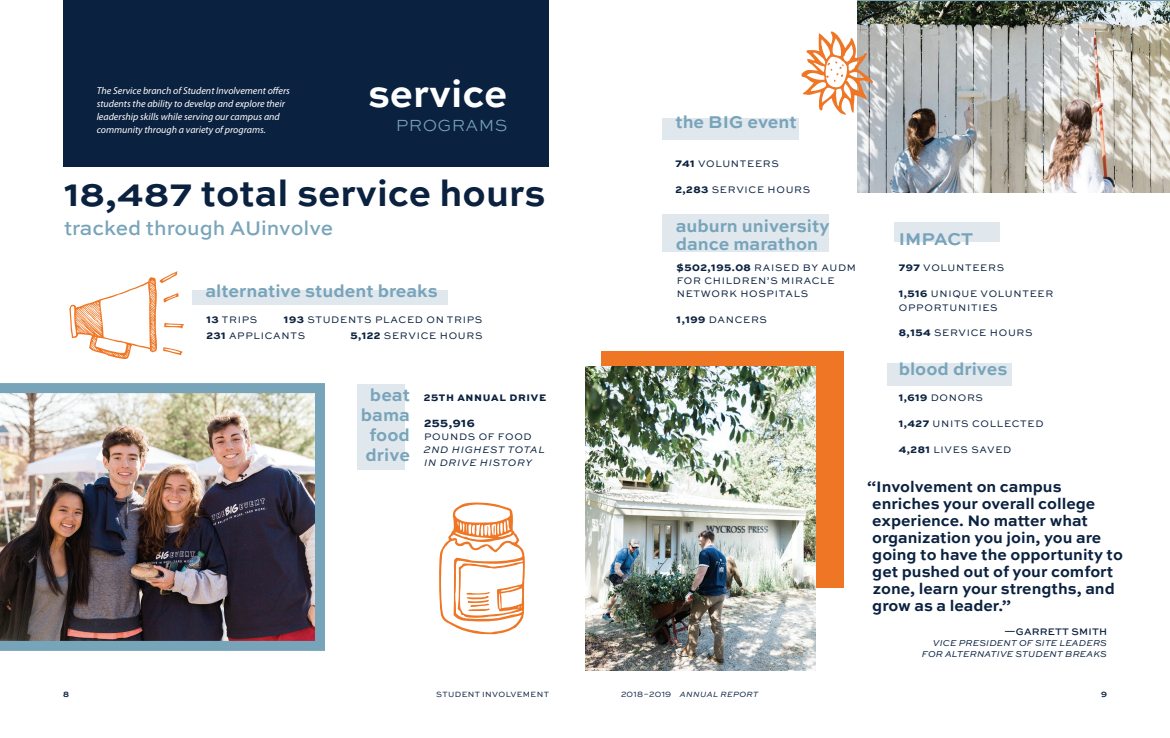
<style>
.page{position:relative;width:1170px;height:738px;background:#fff}
.page>*{position:absolute;margin:0;border:0;box-sizing:border-box;transform-origin:0 0}
.t1{font:700 39.3px "Sweet Sans Pro";color:#fff}
.t2{font:700 37.8px "Sweet Sans Pro";color:#0a213f}
.t3{font:500 20.8px "Sweet Sans Pro";color:#78a4ba}
.t4{font:700 18px/20px "Sweet Sans Pro";color:#78a4ba}
.t5{font:300 17px "Sweet Sans Pro";letter-spacing:.02em;color:#78a4ba}
.t6{font:700 16px/17px "Sweet Sans Pro";color:#0a213f}
.t7{font:800 11px "Sweet Sans Pro";letter-spacing:.05em;color:#0a213f}
.t8{font:10px/16px "Sweet Sans Pro";letter-spacing:.07em;color:#0a213f}
.t9{font:italic 10px/13px "Myriad Pro";color:#fff}
.t10{font:italic 10px/13px "Sweet Sans Pro";letter-spacing:.07em;color:#0a213f}
.t11{font:800 10px "Sweet Sans Pro";letter-spacing:.07em;color:#0a213f}
.t12{font:500 10px "Sweet Sans Pro";letter-spacing:.02em;color:#0a213f}
.t13{font:italic 9px/11px "Sweet Sans Pro";letter-spacing:.02em;color:#0a213f;text-align:right}
.t14{font:italic 8px "Sweet Sans Pro";letter-spacing:.045em;color:#0a213f}
.t15{font:8px "Sweet Sans Pro";letter-spacing:.045em;color:#0a213f}
.t16{font:700 8px "Sweet Sans Pro";color:#0a213f}
.s1{font-weight:800}
.s2{font-style:normal}
</style>
<div class="page">
<div style="left:601px;top:351px;width:242px;height:236px;background:#ee7625"></div>
<div style="left:192px;top:290px;width:256px;height:15px;background:#e0e8ee"></div>
<div style="left:662px;top:214px;width:166px;height:38px;background:#e0e8ee"></div>
<div style="left:895px;top:222px;width:105px;height:20px;background:#e0e8ee"></div>
<div style="left:887px;top:363px;width:125px;height:23px;background:#e0e8ee"></div>
<div style="left:357px;top:385px;width:47px;height:85px;background:#e0e8ee"></div>
<div style="left:63px;top:0;width:486px;height:167px;background:#0a213f"></div>
<img style="left:857px;top:1px;width:313px;height:192px">
<svg style="left:801px;top:29px;width:73px;height:86px"></svg>
<img style="left:0;top:383px;width:325px;height:268px">
<svg style="left:69px;top:271px;width:115px;height:88px"></svg>
<svg style="left:439px;top:502px;width:86px;height:133px"></svg>
<img style="left:585px;top:367px;width:230px;height:303px">
<div style="left:662px;top:118px;width:137px;height:22px;background:#e0e8ee"></div>
<p class="t9" style="left:97px;top:83px;width:195px">The Service branch of Student Involvement offers students the ability to develop and explore their leadership skills while serving our campus and community through a variety of programs.</p>
<h1 class="t1" style="left:368px;top:64px;width:141px">service</h1>
<h3 class="t5" style="left:396px;top:113px;width:113px">PROGRAMS</h3>
<h2 class="t2" style="left:64px;top:165px;width:483px">18,487 total service hours</h2>
<h3 class="t3" style="left:64px;top:213px;width:271px">tracked through AUinvolve</h3>
<h3 class="t4" style="left:205px;top:280px;width:234px">alternative student breaks</h3>
<p class="t8" style="left:206px;top:311px;width:100px"><span class="s1">13</span> TRIPS<br><span class="s1">231</span> APPLICANTS</p>
<p class="t8" style="left:284px;top:311px;width:200px;text-align:right"><span class="s1">193</span> STUDENTS PLACED ON TRIPS<br><span class="s1">5,122</span> SERVICE HOURS</p>
<h3 class="t4" style="left:361px;top:384px;width:51px;text-align:center">beat bama food drive</h3>
<p class="t11" style="left:424px;top:390px;width:124px">25TH ANNUAL DRIVE</p>
<p class="t7" style="left:424px;top:415px;width:52px">255,916</p>
<p class="t8" style="left:424px;top:428px;width:109px">POUNDS OF FOOD</p>
<p class="t10" style="left:424px;top:443px;width:122px">2ND HIGHEST TOTAL<br>IN DRIVE HISTORY</p>
<h3 class="t4" style="left:675px;top:111px;width:123px">the BIG event</h3>
<p class="t8" style="left:675px;top:155px;width:105px"><span class="s1">741</span> VOLUNTEERS</p>
<p class="t8" style="left:675px;top:181px;width:136px"><span class="s1">2,283</span> SERVICE HOURS</p>
<h3 class="t4" style="left:676px;top:216px;width:155px;line-height:18px">auburn university dance marathon</h3>
<p class="t8" style="left:677px;top:261px;width:181px;line-height:13px"><span class="s1">$502,195.08</span> RAISED BY AUDM<br>FOR CHILDREN’S MIRACLE<br>NETWORK HOSPITALS</p>
<p class="t8" style="left:677px;top:311px;width:92px"><span class="s1">1,199</span> DANCERS</p>
<h3 class="t4" style="left:899px;top:228px;width:76px">IMPACT</h3>
<p class="t8" style="left:899px;top:259px;width:107px"><span class="s1">797</span> VOLUNTEERS</p>
<p class="t8" style="left:899px;top:286px;width:156px;line-height:14px"><span class="s1">1,516</span> UNIQUE VOLUNTEER<br>OPPORTUNITIES</p>
<p class="t8" style="left:899px;top:324px;width:135px"><span class="s1">8,154</span> SERVICE HOURS</p>
<h3 class="t4" style="left:899px;top:358px;width:110px">blood drives</h3>
<p class="t8" style="left:899px;top:389px;width:86px"><span class="s1">1,619</span> DONORS</p>
<p class="t8" style="left:899px;top:415px;width:146px"><span class="s1">1,427</span> UNITS COLLECTED</p>
<p class="t8" style="left:899px;top:441px;width:114px"><span class="s1">4,281</span> LIVES SAVED</p>
<h3 class="t6" style="left:872px;top:477px;width:252px;text-indent:-5px">“Involvement on campus enriches your overall college experience. No matter what organization you join, you are going to have the opportunity to get pushed out of your comfort zone, learn your strengths, and grow as a leader.”</h3>
<p class="t12" style="left:1005px;top:624px;width:104px">—GARRETT SMITH</p>
<p class="t13" style="left:922px;top:637px;width:186px">VICE PRESIDENT OF SITE LEADERS<br>FOR ALTERNATIVE STUDENT BREAKS</p>
<p class="t16" style="left:63px;top:688px;width:7px">8</p>
<p class="t15" style="left:436px;top:689px;width:114px">STUDENT INVOLVEMENT</p>
<p class="t14" style="left:621px;top:689px;width:139px"><span class="s2">2018–2019</span> ANNUAL REPORT</p>
<p class="t16" style="left:1101px;top:688px;width:7px">9</p>
</div>
